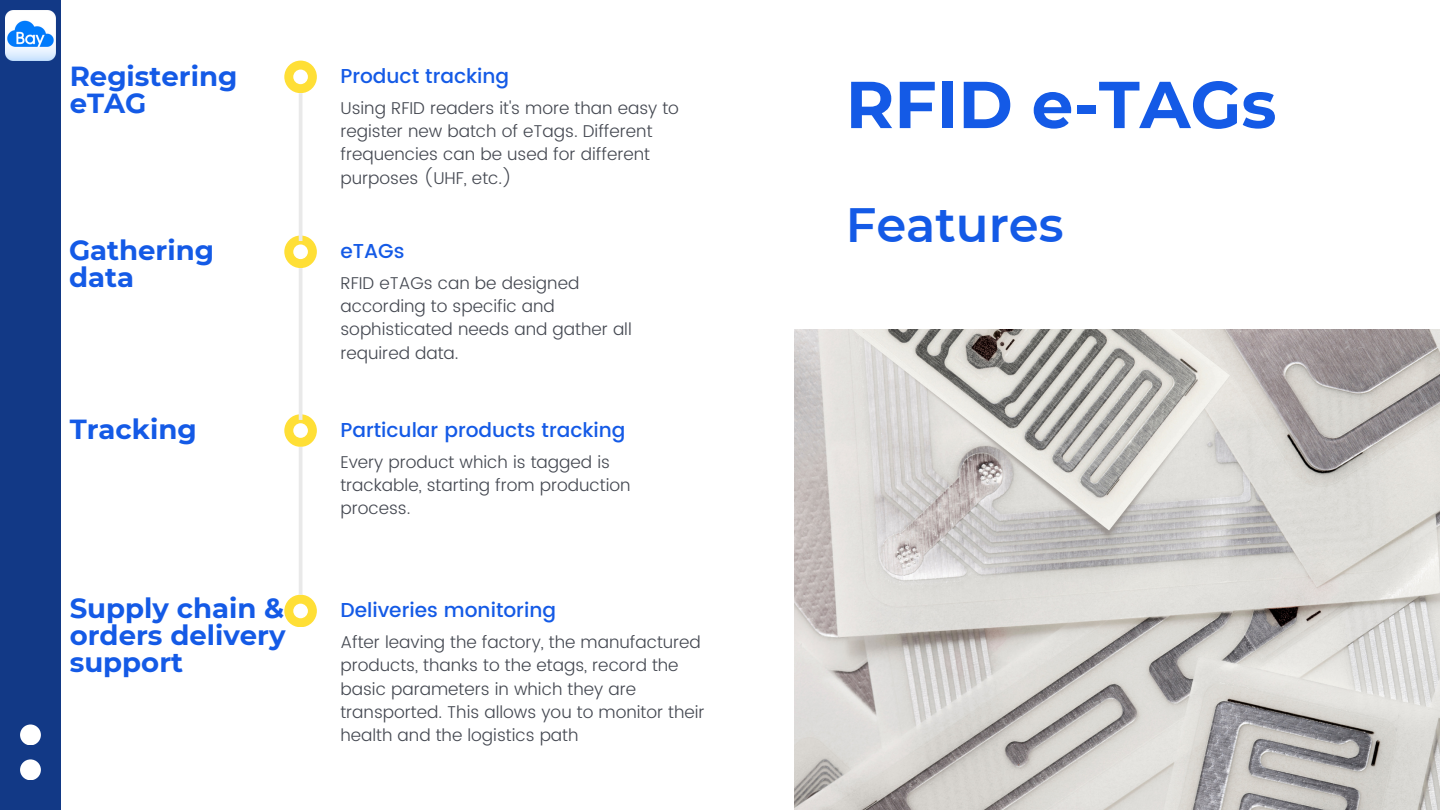
<style>
.page{position:relative;width:1440px;height:810px;background:#fff}
.page>*{position:absolute;margin:0;border:0;box-sizing:border-box;transform-origin:0 0}
.t1{font:700 66.1px "Montserrat";color:#145ae6}
.t2{font:600 48.1px "Montserrat";color:#145ae6}
.t3{font:700 27.5px/27px "Montserrat";color:#145ae6}
.t4{font:500 20.1px "Poppins";color:#145ae6}
.t5{font:300 17.1px/23.2px "Poppins";color:#444851}
</style>
<div class="page">
<svg style="left:284px;top:61px;width:33px;height:32px"></svg>
<div style="left:0;top:0;width:61px;height:810px;background:#123986"></div>
<div style="left:20px;top:759px;width:21px;height:21px;background:#fff;border-radius:50%"></div>
<div style="left:20px;top:724px;width:21px;height:21px;background:#fff;border-radius:50%"></div>
<svg style="left:284px;top:236px;width:33px;height:32px"></svg>
<svg style="left:284px;top:414px;width:33px;height:33px"></svg>
<svg style="left:284px;top:595px;width:33px;height:32px"></svg>
<hr style="left:299px;top:93px;width:3px;height:148px;background:#e9e9e9">
<hr style="left:299px;top:268px;width:3px;height:152px;background:#e9e9e9">
<hr style="left:299px;top:447px;width:3px;height:148px;background:#e9e9e9">
<img style="left:795px;top:330px;width:645px;height:480px">
<img style="left:5px;top:11px;width:51px;height:50px">
<p class="t3" style="left:70px;top:63px;width:169px">Registering eTAG</p>
<p class="t4" style="left:340px;top:64px;width:170px">Product tracking</p>
<p class="t5" style="left:340px;top:96px;width:340px">Using RFID readers it's more than easy to register new batch of eTags. Different frequencies can be used for different purposes (UHF, etc.)</p>
<p class="t1" style="left:846px;top:64px;width:432px">RFID e-TAGs</p>
<p class="t3" style="left:69px;top:237px;width:147px">Gathering data</p>
<p class="t4" style="left:340px;top:239px;width:66px">eTAGs</p>
<p class="t5" style="left:340px;top:271px;width:293px">RFID eTAGs can be designed according to specific and sophisticated needs and gather all required data.</p>
<p class="t2" style="left:846px;top:196px;width:219px">Features</p>
<p class="t3" style="left:70px;top:415px;width:128px">Tracking</p>
<p class="t4" style="left:340px;top:418px;width:287px">Particular products tracking</p>
<p class="t5" style="left:340px;top:450px;width:292px">Every product which is tagged is trackable, starting from production process.</p>
<p class="t3" style="left:70px;top:595px;width:217px;text-align:justify">Supply chain &amp; orders delivery support</p>
<p class="t4" style="left:340px;top:598px;width:217px">Deliveries monitoring</p>
<p class="t5" style="left:340px;top:631px;width:366px">After leaving the factory, the manufactured products, thanks to the etags, record the basic parameters in which they are transported. This allows you to monitor their health and the logistics path</p>
</div>
